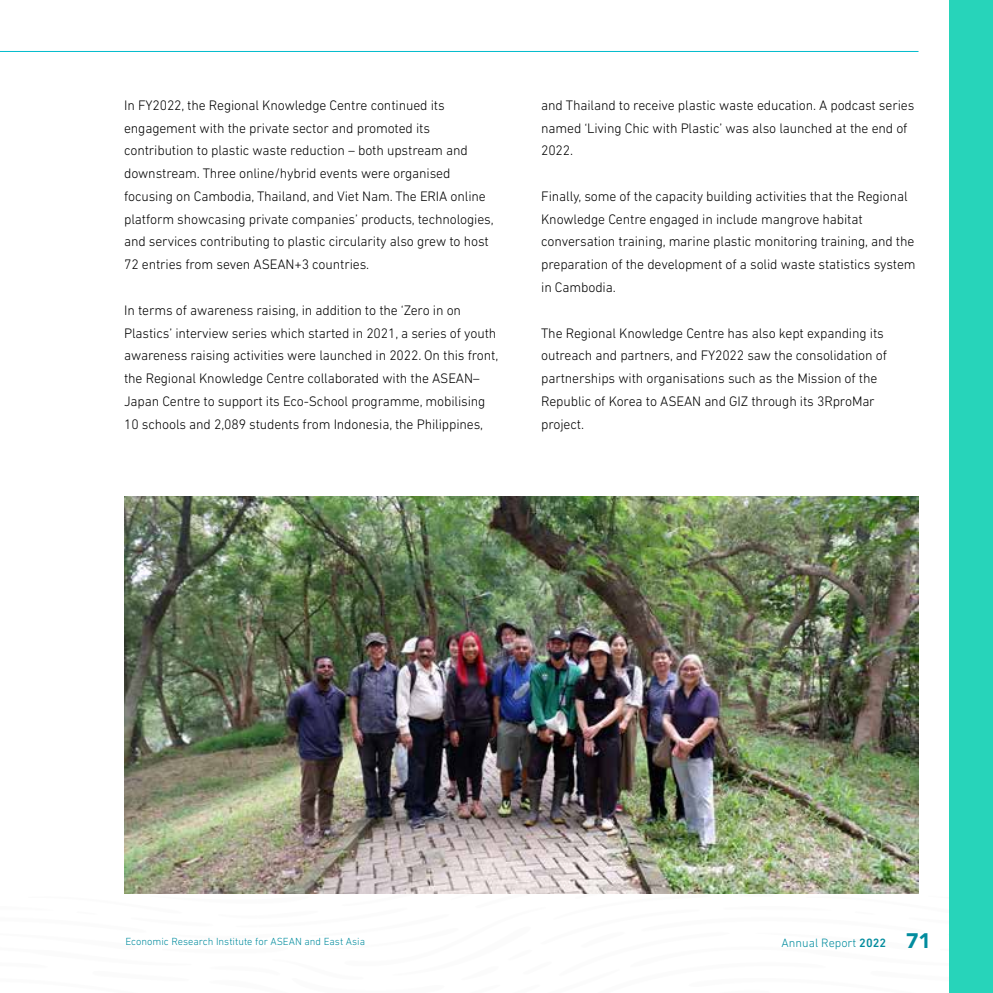
<style>
.page{position:relative;width:993px;height:993px;background:#fff}
.page>*{position:absolute;margin:0;border:0;box-sizing:border-box;transform-origin:0 0}
.t1{font:300 14px/22.8px "DIN Next LT Pro";letter-spacing:-.01em;color:#000}
.t2{font:300 12.25px "DIN Next LT Pro";color:#028c9e}
.t3{font:300 10.5px "DIN Next LT Pro";color:#028c9e}
.s1{font-weight:500}
.s2{font-family:"Avenir";font-weight:900;font-size:21px}
</style>
<div class="page">
<img style="left:124px;top:893px;width:795px;height:1px">
<div style="left:949px;top:0;width:43px;height:992px;background:#27d4ba"></div>
<hr style="left:0;top:51px;width:918px;height:1px;background:#00bccc">
<img style="left:124px;top:496px;width:794px;height:397px">
<p class="t1" style="left:124px;top:93px;width:371px">In FY2022, the Regional Knowledge Centre continued its engagement with the private sector and promoted its contribution to plastic waste reduction – both upstream and downstream. Three online/hybrid events were organised focusing on Cambodia, Thailand, and Viet Nam. The ERIA online platform showcasing private companies’ products, technologies, and services contributing to plastic circularity also grew to host 72 entries from seven ASEAN+3 countries.</p>
<p class="t1" style="left:124px;top:298px;width:375px">In terms of awareness raising, in addition to the ‘Zero in on Plastics’ interview series which started in 2021, a series of youth awareness raising activities were launched in 2022. On this front, the Regional Knowledge Centre collaborated with the ASEAN– Japan Centre to support its Eco-School programme, mobilising 10 schools and 2,089 students from Indonesia, the Philippines,</p>
<p class="t1" style="left:541px;top:93px;width:374px">and Thailand to receive plastic waste education. A podcast series named ‘Living Chic with Plastic’ was also launched at the end of<br>2022.</p>
<p class="t1" style="left:541px;top:184px;width:376px">Finally, some of the capacity building activities that the Regional Knowledge Centre engaged in include mangrove habitat conversation training, marine plastic monitoring training, and the preparation of the development of a solid waste statistics system in Cambodia.</p>
<p class="t1" style="left:541px;top:321px;width:347px">The Regional Knowledge Centre has also kept expanding its outreach and partners, and FY2022 saw the consolidation of partnerships with organisations such as the Mission of the Republic of Korea to ASEAN and GIZ through its 3RproMar project.</p>
<p class="t3" style="left:125px;top:934px;width:241px">Economic Research Institute for ASEAN and East Asia</p>
<p class="t2" style="left:781px;top:935px;width:151px">Annual Report <span class="s1">2022</span> <span class="s2">71</span></p>
</div>
